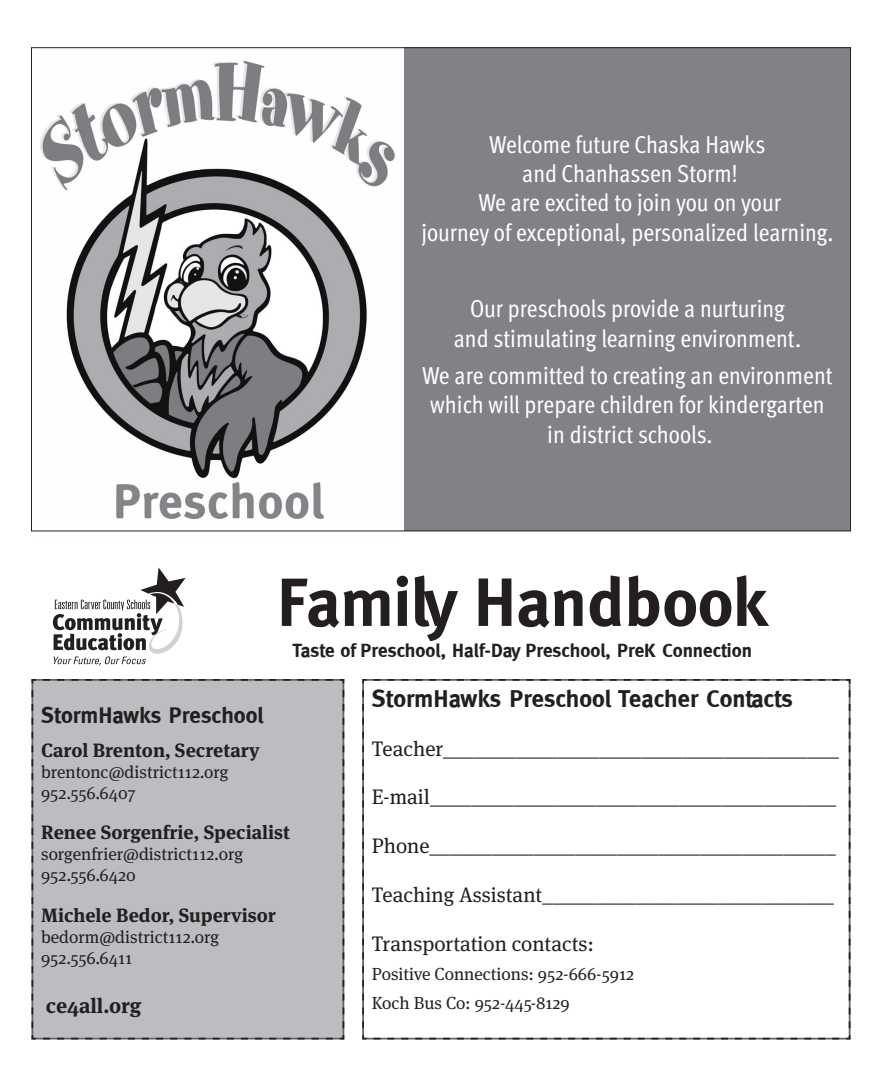
<style>
.page{position:relative;width:882px;height:1071px;background:#fff}
.page>*{position:absolute;margin:0;border:0;box-sizing:border-box;transform-origin:0 0}
.t1{font:700 68.25px "Meta";color:#231f20}
.t2{font:condensed 24.5px/29.4px "Meta OT";color:#fff;text-align:center}
.t3{font:700 24.5px "Meta";color:#231f20}
.t4{font:700 22.75px "Meta";color:#231f20}
.t5{font:21px "Meta Serif Pro";color:#231f20}
.t6{font:700 21px "Meta Serif Pro";color:#231f20}
.t7{font:700 19.25px "Meta Serif Pro";color:#231f20}
.t8{font:700 19.25px "Meta";color:#231f20}
.t9{font:17.5px "Meta Serif Pro";color:#231f20}
</style>
<div class="page">
<div style="left:404px;top:47px;width:446px;height:484px;background:#808285"></div>
<svg style="left:53px;top:567px;width:133px;height:98px"></svg>
<div style="left:31px;top:679px;width:314px;height:361px;background:#bcbdc0"></div>
<svg style="left:362px;top:679px;width:489px;height:361px"></svg>
<img style="left:36px;top:60px;width:361px;height:472px">
<p class="t2" style="left:421px;top:128px;width:413px">Welcome future Chaska Hawks<br>and Chanhassen Storm!<br>We are excited to join you on your<br>journey of exceptional, personalized learning.</p>
<p class="t2" style="left:454px;top:293px;width:349px">Our preschools provide a nurturing and stimulating learning environment.</p>
<p class="t2" style="left:422px;top:360px;width:412px">We are committed to creating an environment which will prepare children for kindergarten in district schools.</p>
<p class="t1" style="left:277px;top:563px;width:492px">Family Handbook</p>
<p class="t8" style="left:293px;top:639px;width:461px">Taste of Preschool, Half-Day Preschool, PreK Connection</p>
<p class="t4" style="left:41px;top:702px;width:224px">StormHawks Preschool</p>
<p class="t7" style="left:41px;top:734px;width:220px">Carol Brenton, Secretary</p>
<p class="t9" style="left:41px;top:759px;width:189px">brentonc@district112.org</p>
<p class="t9" style="left:41px;top:780px;width:96px">952.556.6407</p>
<p class="t7" style="left:41px;top:817px;width:251px">Renee Sorgenfrie, Specialist</p>
<p class="t9" style="left:41px;top:842px;width:204px">sorgenfrier@district112.org</p>
<p class="t9" style="left:41px;top:863px;width:96px">952.556.6420</p>
<p class="t7" style="left:41px;top:900px;width:236px">Michele Bedor, Supervisor</p>
<p class="t9" style="left:41px;top:925px;width:180px">bedorm@district112.org</p>
<p class="t9" style="left:41px;top:946px;width:93px">952.556.6411</p>
<p class="t6" style="left:46px;top:989px;width:97px">ce4all.org</p>
<p class="t3" style="left:372px;top:684px;width:423px">StormHawks Preschool Teacher Contacts</p>
<p class="t5" style="left:372px;top:733px;width:469px">Teacher______________________________________</p>
<p class="t5" style="left:372px;top:782px;width:466px">E-mail_______________________________________</p>
<p class="t5" style="left:372px;top:831px;width:465px">Phone_______________________________________</p>
<p class="t5" style="left:372px;top:880px;width:464px">Teaching Assistant____________________________</p>
<p class="t5" style="left:372px;top:928px;width:224px">Transportation contacts:</p>
<p class="t9" style="left:372px;top:961px;width:264px">Positive Connections: 952-666-5912</p>
<p class="t9" style="left:372px;top:990px;width:199px">Koch Bus Co: 952-445-8129</p>
</div>
